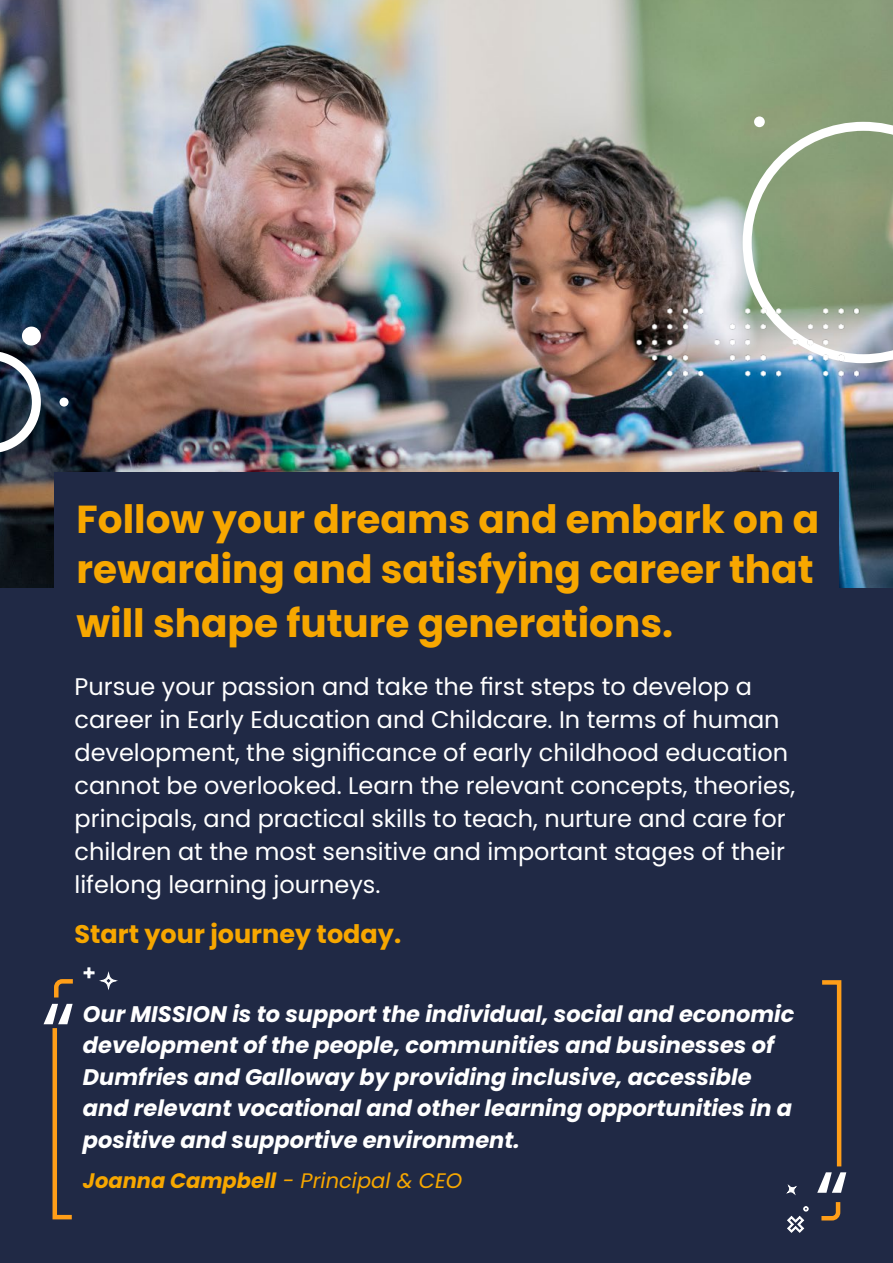
<style>
.page{position:relative;width:893px;height:1263px;background:#202945}
.page>*{position:absolute;margin:0;border:0;box-sizing:border-box;transform-origin:0 0}
.t1{font:90px "Poppins";color:#fff}
.t2{font:700 39px/49.5px "Poppins";color:#f7a700}
.t3{font:700 25.5px "Poppins";color:#f7a700}
.t4{font:24px/33px "Poppins";color:#fff}
.t5{font:italic 700 22.5px/31.5px "Poppins";color:#fff}
.t6{font:italic 700 21px "Poppins";color:#f7a700}
.s1{font-weight:400}
</style>
<div class="page">
<svg style="left:54px;top:979px;width:19px;height:19px"></svg>
<svg style="left:52px;top:1028px;width:20px;height:192px"></svg>
<svg style="left:821px;top:1202px;width:20px;height:19px"></svg>
<svg style="left:822px;top:980px;width:20px;height:187px"></svg>
<svg style="left:787px;top:1185px;width:9px;height:9px"></svg>
<svg style="left:787px;top:1206px;width:21px;height:26px"></svg>
<svg style="left:100px;top:972px;width:17px;height:17px"></svg>
<svg style="left:84px;top:968px;width:10px;height:10px"></svg>
<img style="left:0;top:0;width:893px;height:587px">
<div style="left:54px;top:472px;width:785px;height:231px;background:#202945"></div>
<svg style="left:743px;top:122px;width:150px;height:150px;background:#94a584"></svg>
<img style="left:586px;top:272px;width:307px;height:124px">
<div style="left:22px;top:327px;width:19px;height:18px;background:#fff;border-radius:50%"></div>
<div style="left:60px;top:398px;width:9px;height:9px;background:#fff;border-radius:50%"></div>
<svg style="left:0;top:351px;width:41px;height:102px"></svg>
<div style="left:754px;top:116px;width:11px;height:11px;background:#fff;border-radius:50%"></div>
<h2 class="t2" style="left:77px;top:495px;width:744px">Follow your dreams and embark on a rewarding and satisfying career that</h2>
<h2 class="t2" style="left:77px;top:598px;width:598px">will shape future generations.</h2>
<p class="t4" style="left:74px;top:670px;width:722px">Pursue your passion and take the first steps to develop a career in Early Education and Childcare. In terms of human development, the significance of early childhood education cannot be overlooked. Learn the relevant concepts, theories, principals, and practical skills to teach, nurture and care for children at the most sensitive and important stages of their lifelong learning journeys.</p>
<p class="t3" style="left:74px;top:920px;width:328px">Start your journey today.</p>
<h1 class="t1" style="left:41px;top:983px;width:36px">“</h1>
<p class="t5" style="left:83px;top:998px;width:713px">Our MISSION is to support the individual, social and economic development of the people, communities and businesses of Dumfries and Galloway by providing inclusive, accessible and relevant vocational and other learning opportunities in a positive and supportive environment.</p>
<p class="t6" style="left:83px;top:1168px;width:381px">Joanna Campbell <span class="s1">- Principal &amp; CEO</span></p>
<h1 class="t1" style="left:815px;top:1151px;width:36px">“</h1>
</div>
